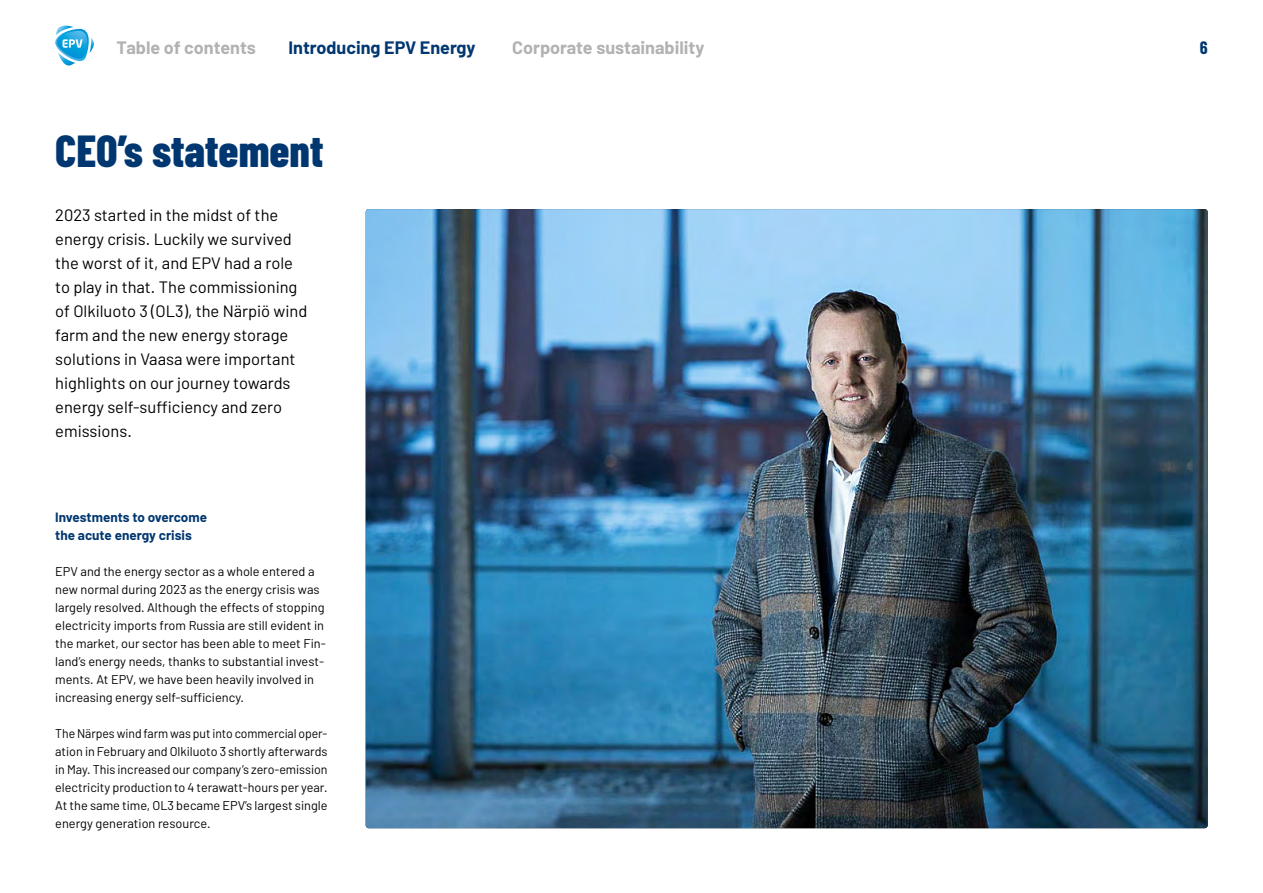
<style>
.page{position:relative;width:1263px;height:893px;background:#fff}
.page>*{position:absolute;margin:0;border:0;box-sizing:border-box;transform-origin:0 0}
.t1{font:800 45px "Barlow Condensed";color:#003770}
.t2{font:700 18px "Barlow";color:#b3b2b2}
.t3{font:700 18px "Barlow";color:#003770}
.t4{font:700 18px "Barlow Condensed";color:#003770}
.t5{font:16.5px/24px "Barlow";color:#000}
.t6{font:700 13.5px/18px "Barlow";color:#003770}
.t7{font:12.75px/18px "Barlow";color:#000}
.t8{font:12.75px/18px "Barlow";color:#000;text-align:justify;scale:.96 1}
</style>
<div class="page">
<svg style="left:55px;top:26px;width:39px;height:40px"></svg>
<img style="left:366px;top:209px;width:842px;height:619px">
<h2 class="t2" style="left:117px;top:36px;width:141px">Table of contents</h2>
<h2 class="t3" style="left:288px;top:36px;width:189px">Introducing EPV Energy</h2>
<h2 class="t2" style="left:512px;top:36px;width:194px">Corporate sustainability</h2>
<h2 class="t4" style="left:1200px;top:36px;width:9px">6</h2>
<h1 class="t1" style="left:55px;top:122px;width:270px">CEO’s statement</h1>
<p class="t5" style="left:55px;top:202px;width:254px">2023 started in the midst of the energy crisis. Luckily we survived the worst of it, and EPV had a role to play in that. The commissioning of Olkiluoto 3 (OL3), the Närpiö wind farm and the new energy storage solutions in Vaasa were important highlights on our journey towards energy self-sufficiency and zero emissions.</p>
<p class="t6" style="left:55px;top:508px;width:153px">Investments to overcome the acute energy crisis</p>
<p class="t7" style="left:55px;top:562px;width:272px">EPV and the energy sector as a whole entered a new normal during 2023 as the energy crisis was largely resolved. Although the effects of stopping electricity imports from Russia are still evident in the market, our sector has been able to meet Fin&shy;land’s energy needs, thanks to substantial invest&shy;ments. At EPV, we have been heavily involved in increasing energy self-sufficiency.</p>
<p class="t8" style="left:55px;top:724px;width:285px">The Närpes wind farm was put into commercial oper&shy;ation in February and Olkiluoto 3 shortly afterwards in May. This increased our company’s zero-emission electricity production to 4 terawatt-hours per year.<br>At the same time, OL3 became EPV’s largest single energy generation resource.</p>
</div>
